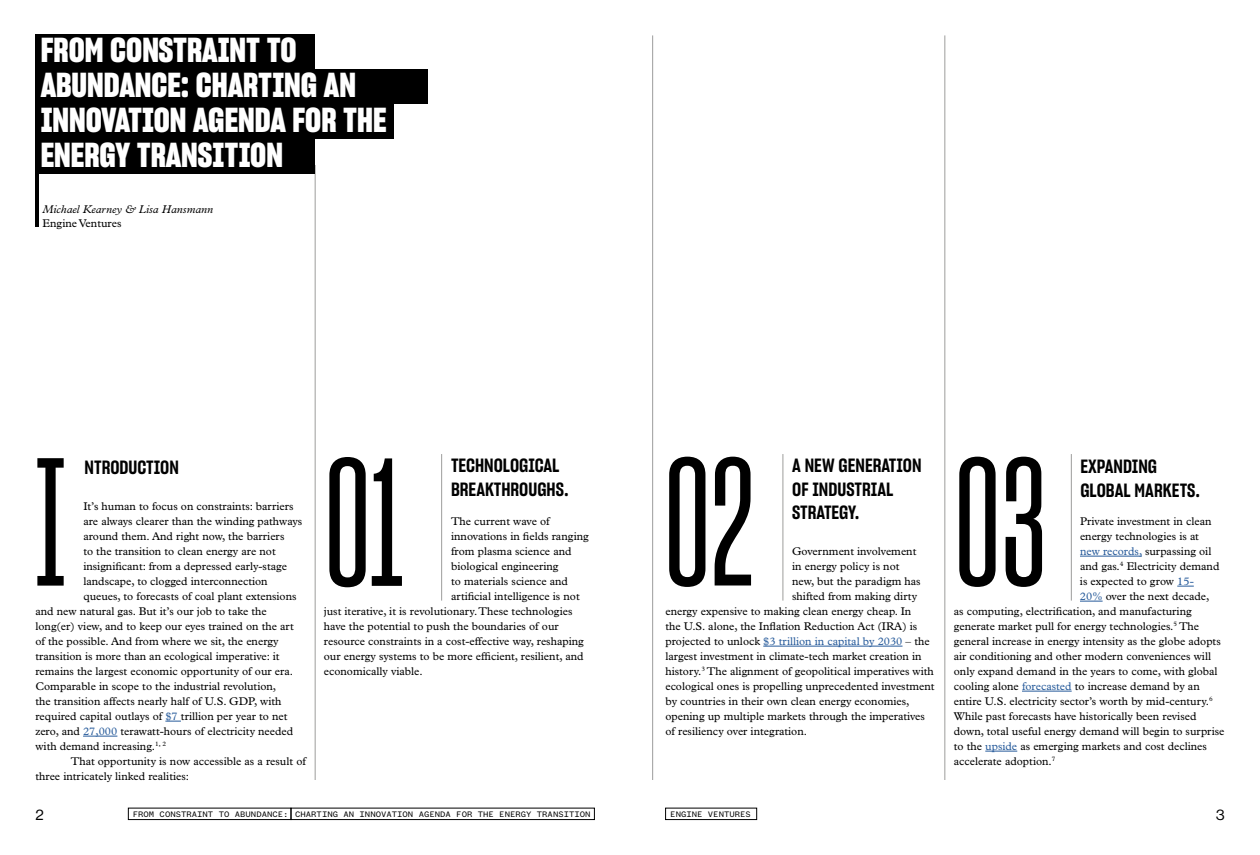
<style>
.page{position:relative;width:1260px;height:855px;background:#fff}
.page>*{position:absolute;margin:0;border:0;box-sizing:border-box;transform-origin:0 0}
.t1{font:178.75px "Sharp Grotesk Medium 10";color:#000}
.t2{font:33.75px/35px "Sharp Grotesk Bold 15";color:#fff}
.t3{font:18.75px/23.8px "Sharp Grotesk Semi Bold 15";color:#000}
.t4{font:15px "N Haas Grotesk DS Std 55 Rg";color:#000}
.t5{font:11.25px "Plantin Std";color:#000}
.t6{font:11.25px "Plantin Std";color:#275b9b}
.t7{font:italic 11.25px "Plantin Std";color:#000}
.t8{font:8.75px "Founders Grotesk Mono";color:#000}
.s1{color:#275b9b}
.s2{color:#000}
</style>
<div class="page">
<div style="left:128px;top:808px;width:163px;height:12px;border:1px solid #000"></div>
<div style="left:291px;top:808px;width:304px;height:12px;border:1px solid #000"></div>
<div style="left:665px;top:808px;width:92px;height:12px;border:1px solid #000"></div>
<hr style="left:945px;top:35px;width:1px;height:745px;background:#9d9d9c">
<hr style="left:652px;top:35px;width:1px;height:745px;background:#9d9d9c">
<hr style="left:315px;top:165px;width:1px;height:615px;background:#9d9d9c">
<hr style="left:441px;top:454px;width:1px;height:147px;background:#9d9d9c">
<hr style="left:783px;top:454px;width:1px;height:147px;background:#9d9d9c">
<hr style="left:1071px;top:454px;width:1px;height:147px;background:#9d9d9c">
<hr style="left:763px;top:646px;width:140px;height:1px;background:#275b9b">
<svg style="left:165px;top:721px;width:16px;height:1px"></svg>
<hr style="left:83px;top:736px;width:34px;height:1px;background:#275b9b">
<hr style="left:1080px;top:556px;width:62px;height:1px;background:#275b9b">
<svg style="left:1177px;top:586px;width:17px;height:1px"></svg>
<svg style="left:1080px;top:601px;width:23px;height:1px"></svg>
<hr style="left:1022px;top:691px;width:50px;height:1px;background:#275b9b">
<hr style="left:985px;top:751px;width:32px;height:1px;background:#275b9b">
<div style="left:35px;top:34px;width:280px;height:35px;background:#000"></div>
<hr style="left:35px;top:164px;width:4px;height:63px;background:#000">
<div style="left:35px;top:139px;width:280px;height:35px;background:#000"></div>
<div style="left:35px;top:104px;width:359px;height:35px;background:#000"></div>
<div style="left:35px;top:69px;width:393px;height:35px;background:#000"></div>
<h2 class="t2" style="left:41px;top:32px;width:347px">FROM CONSTRAINT TO<br>ABUNDANCE: CHARTING AN<br>INNOVATION AGENDA FOR THE<br>ENERGY TRANSITION</h2>
<p class="t7" style="left:43px;top:203px;width:172px">Michael Kearney &amp; Lisa Hansmann</p>
<p class="t5" style="left:43px;top:216px;width:80px">Engine Ventures</p>
<h1 class="t1" style="left:324px;top:416px;width:82px">01</h1>
<h1 class="t1" style="left:664px;top:416px;width:386px">02 03</h1>
<h1 class="t1" style="left:35px;top:416px;width:32px">I</h1>
<h3 class="t3" style="left:85px;top:455px;width:96px">NTRODUCTION</h3>
<h3 class="t3" style="left:451px;top:453px;width:119px">TECHNOLOGICAL<br>BREAKTHROUGHS.</h3>
<h3 class="t3" style="left:792px;top:453px;width:131px">A NEW GENERATION<br>OF INDUSTRIAL<br>STRATEGY.</h3>
<h3 class="t3" style="left:1080px;top:454px;width:121px">EXPANDING<br>GLOBAL MARKETS.</h3>
<p class="t5" style="left:83px;top:500px;width:212px">It’s human to focus on constraints: barriers</p>
<p class="t5" style="left:83px;top:515px;width:221px">are always clearer than the winding pathways</p>
<p class="t5" style="left:83px;top:530px;width:203px">around them. And right now, the barriers</p>
<p class="t5" style="left:83px;top:545px;width:194px">to the transition to clean energy are not</p>
<p class="t5" style="left:83px;top:560px;width:205px">insignificant: from a depressed early-stage</p>
<p class="t5" style="left:83px;top:575px;width:186px">landscape, to clogged interconnection</p>
<p class="t5" style="left:83px;top:590px;width:215px">queues, to forecasts of coal plant extensions</p>
<p class="t5" style="left:35px;top:605px;width:233px">and new natural gas. But it’s our job to take the</p>
<p class="t5" style="left:35px;top:620px;width:260px">long(er) view, and to keep our eyes trained on the art</p>
<p class="t5" style="left:35px;top:635px;width:245px">of the possible. And from where we sit, the energy</p>
<p class="t5" style="left:35px;top:650px;width:246px">transition is more than an ecological imperative: it</p>
<p class="t5" style="left:35px;top:665px;width:259px">remains the largest economic opportunity of our era.</p>
<p class="t5" style="left:35px;top:680px;width:242px">Comparable in scope to the industrial revolution,</p>
<p class="t5" style="left:35px;top:695px;width:248px">the transition affects nearly half of U.S. GDP, with</p>
<p class="t5" style="left:35px;top:710px;width:254px">required capital outlays of <span class="s1">$7</span> trillion per year to net</p>
<p class="t5" style="left:35px;top:725px;width:259px">zero, and <span class="s1">27,000</span> terawatt-hours of electricity needed</p>
<p class="t5" style="left:35px;top:740px;width:132px">with demand increasing.<sup>1,</sup> <sup>2</sup></p>
<p class="t5" style="left:71px;top:755px;width:237px">That opportunity is now accessible as a result of</p>
<p class="t5" style="left:35px;top:770px;width:155px">three intricately linked realities:</p>
<p class="t5" style="left:451px;top:515px;width:100px">The current wave of</p>
<p class="t5" style="left:451px;top:530px;width:139px">innovations in fields ranging</p>
<p class="t5" style="left:451px;top:545px;width:122px">from plasma science and</p>
<p class="t5" style="left:451px;top:560px;width:109px">biological engineering</p>
<p class="t5" style="left:451px;top:575px;width:118px">to materials science and</p>
<p class="t5" style="left:451px;top:590px;width:130px">artificial intelligence is not</p>
<p class="t5" style="left:324px;top:605px;width:250px">just iterative, it is revolutionary. These technologies</p>
<p class="t5" style="left:324px;top:620px;width:236px">have the potential to push the boundaries of our</p>
<p class="t5" style="left:324px;top:635px;width:262px">resource constraints in a cost-effective way, reshaping</p>
<p class="t5" style="left:324px;top:650px;width:261px">our energy systems to be more efficient, resilient, and</p>
<p class="t5" style="left:324px;top:665px;width:100px">economically viable.</p>
<p class="t5" style="left:1080px;top:515px;width:133px">Private investment in clean</p>
<p class="t5" style="left:1080px;top:530px;width:121px">energy technologies is at</p>
<p class="t5" style="left:1080px;top:545px;width:133px"><span class="s1">new records,</span> surpassing oil</p>
<p class="t5" style="left:1080px;top:560px;width:141px">and gas.<sup>4</sup> Electricity demand</p>
<p class="t5" style="left:1080px;top:575px;width:115px">is expected to grow <span class="s1">15-</span></p>
<p class="t5" style="left:1080px;top:590px;width:131px"><span class="s1">20%</span> over the next decade,</p>
<p class="t5" style="left:954px;top:605px;width:239px">as computing, electrification, and manufacturing</p>
<p class="t5" style="left:954px;top:620px;width:247px">generate market pull for energy technologies.<sup>5</sup> The</p>
<p class="t5" style="left:954px;top:635px;width:268px">general increase in energy intensity as the globe adopts</p>
<p class="t5" style="left:954px;top:650px;width:259px">air conditioning and other modern conveniences will</p>
<p class="t5" style="left:954px;top:665px;width:265px">only expand demand in the years to come, with global</p>
<p class="t5" style="left:954px;top:680px;width:247px">cooling alone <span class="s1">forecasted</span> to increase demand by an</p>
<p class="t5" style="left:954px;top:695px;width:260px">entire U.S. electricity sector’s worth by mid-century.<sup>6</sup></p>
<p class="t5" style="left:954px;top:710px;width:244px">While past forecasts have historically been revised</p>
<p class="t5" style="left:954px;top:725px;width:272px">down, total useful energy demand will begin to surprise</p>
<p class="t5" style="left:954px;top:740px;width:255px">to the <span class="s1">upside</span> as emerging markets and cost declines</p>
<p class="t5" style="left:954px;top:755px;width:103px">accelerate adoption.<sup>7</sup></p>
<p class="t5" style="left:792px;top:545px;width:126px">Government involvement</p>
<p class="t5" style="left:792px;top:560px;width:109px">in energy policy is not</p>
<p class="t5" style="left:792px;top:575px;width:130px">new, but the paradigm has</p>
<p class="t5" style="left:792px;top:590px;width:126px">shifted from making dirty</p>
<p class="t5" style="left:665px;top:605px;width:247px">energy expensive to making clean energy cheap. In</p>
<p class="t5" style="left:665px;top:620px;width:253px">the U.S. alone, the Inflation Reduction Act (IRA) is</p>
<p class="t6" style="left:665px;top:635px;width:266px"><span class="s2">projected to unlock</span> $3 trillion in capital by 2030 <span class="s2">– the</span></p>
<p class="t5" style="left:665px;top:650px;width:258px">largest investment in climate-tech market creation in</p>
<p class="t5" style="left:665px;top:665px;width:270px">history.<sup>3</sup> The alignment of geopolitical imperatives with</p>
<p class="t5" style="left:665px;top:680px;width:271px">ecological ones is propelling unprecedented investment</p>
<p class="t5" style="left:665px;top:695px;width:246px">by countries in their own clean energy economies,</p>
<p class="t5" style="left:665px;top:710px;width:261px">opening up multiple markets through the imperatives</p>
<p class="t5" style="left:665px;top:725px;width:143px">of resiliency over integration.</p>
<h3 class="t4" style="left:35px;top:806px;width:10px">2</h3>
<p class="t8" style="left:133px;top:809px;width:459px">FROM CONSTRAINT TO ABUNDANCE: CHARTING AN INNOVATION AGENDA FOR THE ENERGY TRANSITION</p>
<p class="t8" style="left:670px;top:809px;width:82px">ENGINE VENTURES</p>
<h3 class="t4" style="left:1216px;top:806px;width:10px">3</h3>
</div>
